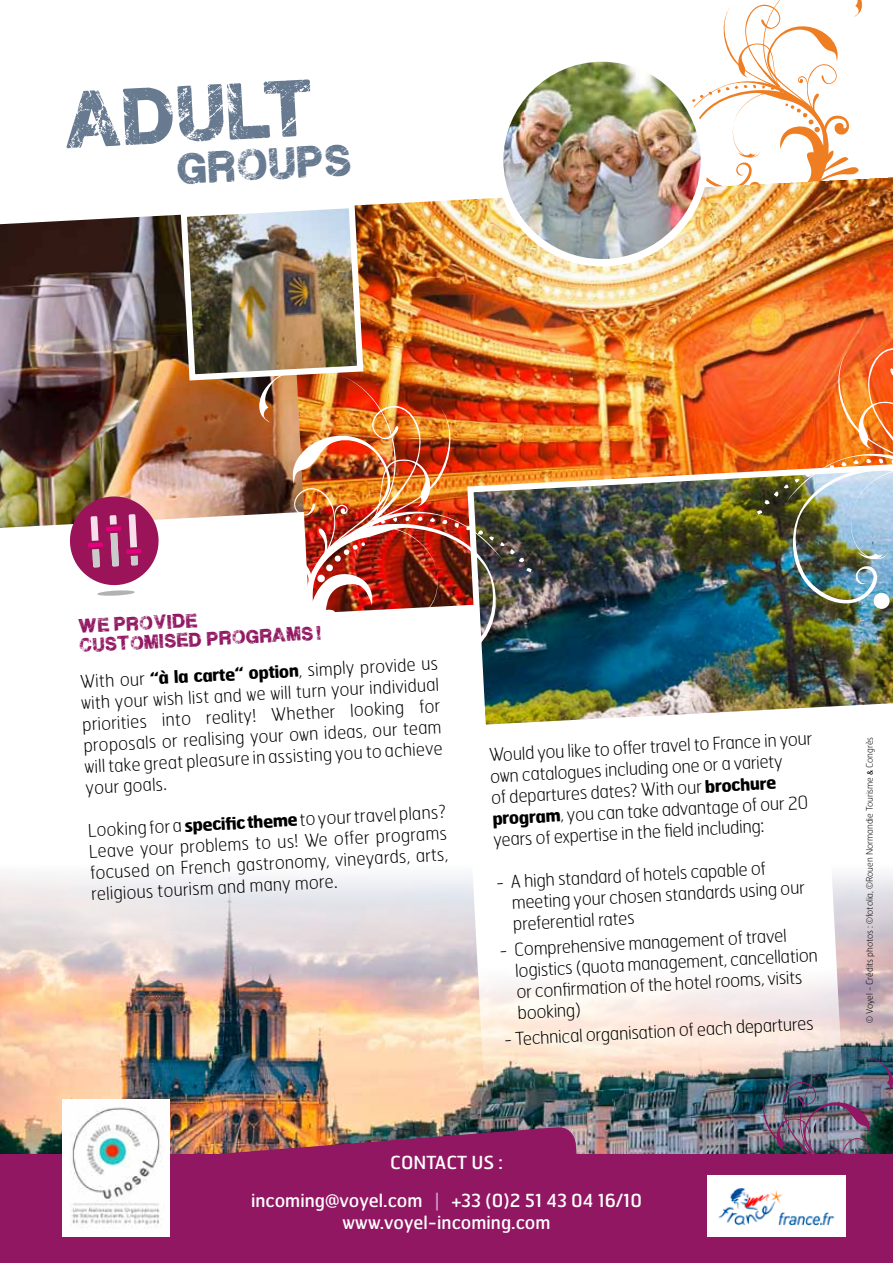
<style>
.page{position:relative;width:893px;height:1263px;background:#fff}
.page>*{position:absolute;margin:0;border:0;box-sizing:border-box;transform-origin:0 0}
.t1{font:64.05px "Plane Crash";color:#677a90}
.t2{font:35.85px "Plane Crash";color:#677a90}
.t3{font:18px/38.5px "Hermes";color:#fff;text-align:center}
.t4{font:100 17.7px/21.3px "Hermes";color:#000}
.t5{font:15.9px/19px "Plane Crash";color:#921762}
.t6{font:100 9px "Hermes";color:#000}
.s1{font-weight:700;font-size:17.25px}
.s2{color:#d09ac5}
.s3{font-family:"Arial";font-weight:400;font-size:7.5px}
</style>
<div class="page">
<svg style="left:704px;top:0;width:158px;height:177px"></svg>
<img style="left:0;top:873px;width:893px;height:282px">
<img style="left:0;top:215px;width:177px;height:313px">
<img style="left:479px;top:177px;width:414px;height:282px">
<img style="left:483px;top:459px;width:410px;height:266px">
<img style="left:500px;top:63px;width:204px;height:200px">
<div style="left:496px;top:54px;width:212px;height:212px;border:8px solid #fff;border-radius:50%"></div>
<svg style="left:69px;top:495px;width:91px;height:101px"></svg>
<img style="left:177px;top:199px;width:355px;height:472px">
<img style="left:757px;top:328px;width:136px;height:284px">
<img style="left:707px;top:1054px;width:186px;height:101px">
<div style="left:0;top:1155px;width:893px;height:108px;background:#921762"></div>
<img style="left:190px;top:1126px;width:392px;height:29px">
<svg style="left:468px;top:873px;width:374px;height:218px"></svg>
<img style="left:707px;top:1176px;width:139px;height:61px">
<img style="left:63px;top:1100px;width:106px;height:137px">
<h1 class="t1" style="left:64px;top:92px;width:251px;rotate:-3deg">adult</h1>
<h2 class="t2" style="left:175px;top:153px;width:177px;rotate:-3deg">groups</h2>
<p class="t5" style="left:78px;top:618px;width:244px;rotate:-3deg">we provide customised programs !</p>
<p class="t4" style="left:79px;top:671px;width:360px;text-align:justify;rotate:-3deg">With our <span class="s1">“à la carte“ option</span>, simply provide us with your wish list and we will turn your individual priorities into reality! Whether looking for proposals or realising your own ideas, our team will take great pleasure in assisting you to achieve your goals.</p>
<p class="t4" style="left:87px;top:819px;width:360px;text-align:justify;rotate:-3deg">Looking for a <span class="s1">specifi c theme</span> to your travel plans?<br>Leave your problems to us! We offer programs focused on French gastronomy, vineyards, arts, religious tourism and many more.</p>
<p class="t4" style="left:488px;top:744px;width:325px;rotate:-3deg">Would you like to offer travel to France in your own catalogues including one or a variety<br>of departures dates? With our <span class="s1">brochure program</span>, you can take advantage of our 20 years of expertise in the fi eld including:</p>
<p class="t4" style="left:510px;top:870px;width:295px;text-indent:-15px;rotate:-3deg">- A high standard of hotels capable of meeting your chosen standards using our preferential rates</p>
<p class="t4" style="left:514px;top:938px;width:304px;text-indent:-15px;rotate:-3deg">- Comprehensive management of travel logistics (quota management, cancellation or confi rmation of the hotel rooms, visits booking)</p>
<p class="t4" style="left:503px;top:1028px;width:312px;rotate:-3deg">- Technical organisation of each departures</p>
<p class="t3" style="left:251px;top:1142px;width:392px">CONTACT US :<br>incoming@voyel.com <span class="s2">|</span> +33 (0)2 51 43 04 16/10</p>
<p class="t3" style="left:342px;top:1202px;width:210px">www.voyel-incoming.com</p>
<p class="t6" style="left:864px;top:1023px;width:288px;rotate:-90deg">© Voyel - Crédits photos : ©fotolia, ©Rouen Normandie Tourisme <span class="s3">&amp;</span> Congrès</p>
</div>
